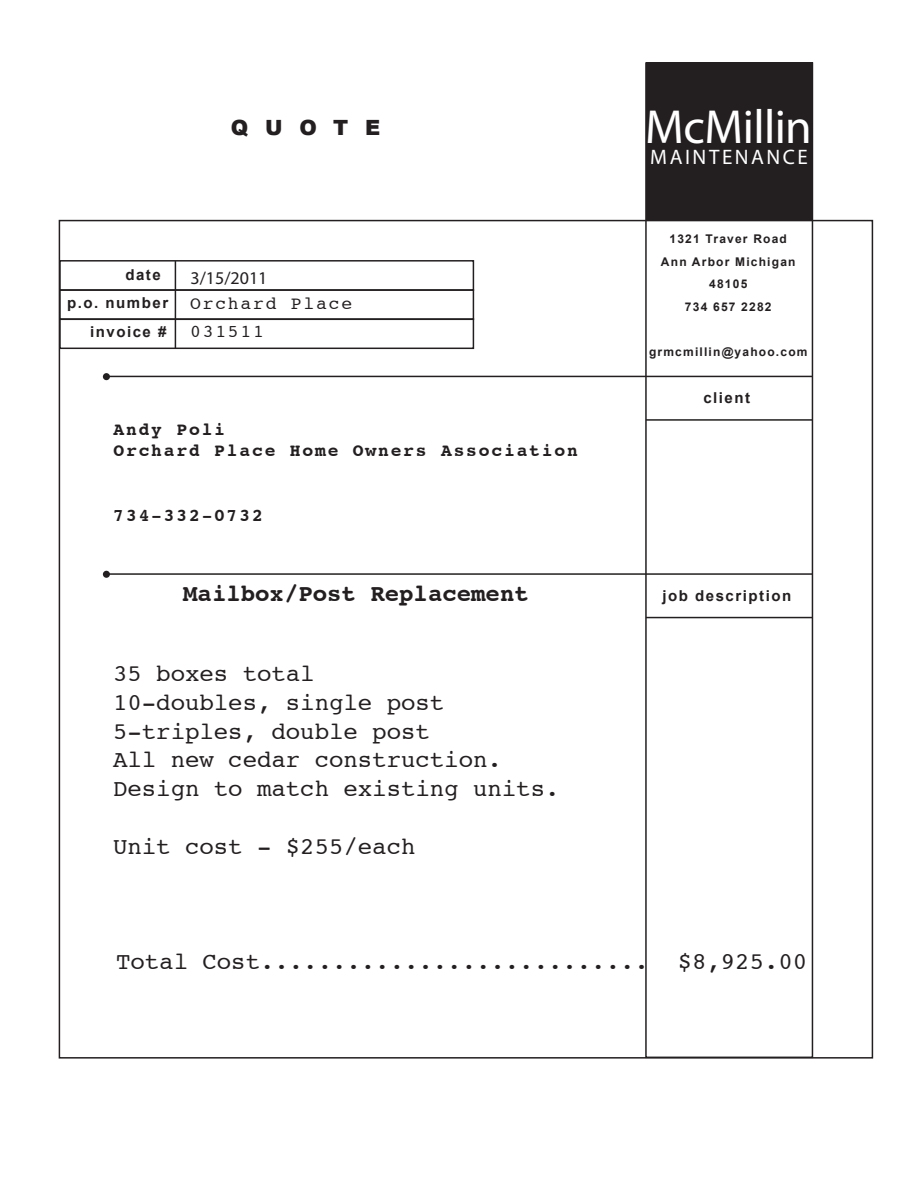
<style>
.page{position:relative;width:918px;height:1188px;background:#fff}
.page>*{position:absolute;margin:0;border:0;box-sizing:border-box;transform-origin:0 0}
.t1{font:48px "Myriad Pro";letter-spacing:-.015em;color:#fff}
.t2{font:24px/28.8px "Courier";color:#231f20}
.t3{font:700 24px "Courier";color:#231f20}
.t4{font:21px "Myriad Pro";letter-spacing:.12em;color:#fff}
.t5{font:900 21px "Arial";letter-spacing:.8em;color:#231f20}
.t6{font:700 18px/21.6px "Courier";letter-spacing:.1em;color:#231f20}
.t7{font:18px/28px "Courier";letter-spacing:.1em;color:#231f20}
.t8{font:18px "Myriad Pro";color:#231f20}
.t9{font:700 15px "Arial";letter-spacing:.1em;color:#231f20}
.t10{font:700 12px/22.5px "Arial";letter-spacing:.1em;color:#231f20;text-align:center}
</style>
<div class="page">
<div style="left:103px;top:373px;width:7px;height:7px;background:#231f20;border-radius:50%"></div>
<div style="left:103px;top:571px;width:7px;height:7px;background:#231f20;border-radius:50%"></div>
<div style="left:645px;top:62px;width:168px;height:996px;border:2px solid #231f20"></div>
<div style="left:646px;top:62px;width:167px;height:159px;background:#231f20"></div>
<div style="left:59px;top:260px;width:415px;height:31px;border:2px solid #231f20"></div>
<div style="left:59px;top:289px;width:415px;height:31px;border:2px solid #231f20"></div>
<div style="left:59px;top:318px;width:415px;height:31px;border:2px solid #231f20"></div>
<hr style="left:175px;top:261px;width:1px;height:87px;background:#231f20">
<hr style="left:106px;top:376px;width:706px;height:1px;background:#231f20">
<hr style="left:646px;top:419px;width:166px;height:2px;background:#231f20">
<hr style="left:106px;top:573px;width:706px;height:2px;background:#231f20">
<hr style="left:646px;top:617px;width:166px;height:1px;background:#231f20">
<p class="t5" style="left:231px;top:116px;width:151px">QUOTE</p>
<p class="t9" style="left:125px;top:265px;width:37px">date</p>
<p class="t9" style="left:67px;top:293px;width:103px">p.o. number</p>
<p class="t9" style="left:90px;top:322px;width:78px">invoice #</p>
<p class="t8" style="left:190px;top:266px;width:78px">3/15/2011</p>
<p class="t7" style="left:190px;top:289px;width:163px">Orchard Place<br>031511</p>
<p class="t6" style="left:113px;top:417px;width:466px">Andy Poli<br>Orchard Place Home Owners Association</p>
<p class="t6" style="left:113px;top:504px;width:151px">734-332-0732</p>
<p class="t3" style="left:183px;top:575px;width:347px">Mailbox/Post Replacement</p>
<p class="t2" style="left:113px;top:658px;width:448px">35 boxes total<br>10-doubles, single post<br>5-triples, double post<br>All new cedar construction.<br>Design to match existing units.</p>
<p class="t2" style="left:113px;top:831px;width:304px">Unit cost - $255/each</p>
<h1 class="t1" style="left:645px;top:97px;width:168px">McMillin</h1>
<p class="t4" style="left:650px;top:144px;width:159px">MAINTENANCE</p>
<p class="t10" style="left:661px;top:228px;width:136px">1321 Traver Road<br>Ann Arbor Michigan<br>48105<br>734 657 2282</p>
<p class="t10" style="left:649px;top:341px;width:160px">grmcmillin@yahoo.com</p>
<p class="t9" style="left:703px;top:388px;width:48px">client</p>
<p class="t9" style="left:662px;top:586px;width:130px">job description</p>
<p class="t2" style="left:116px;top:947px;width:693px">Total Cost........................... $8,925.00</p>
</div>
